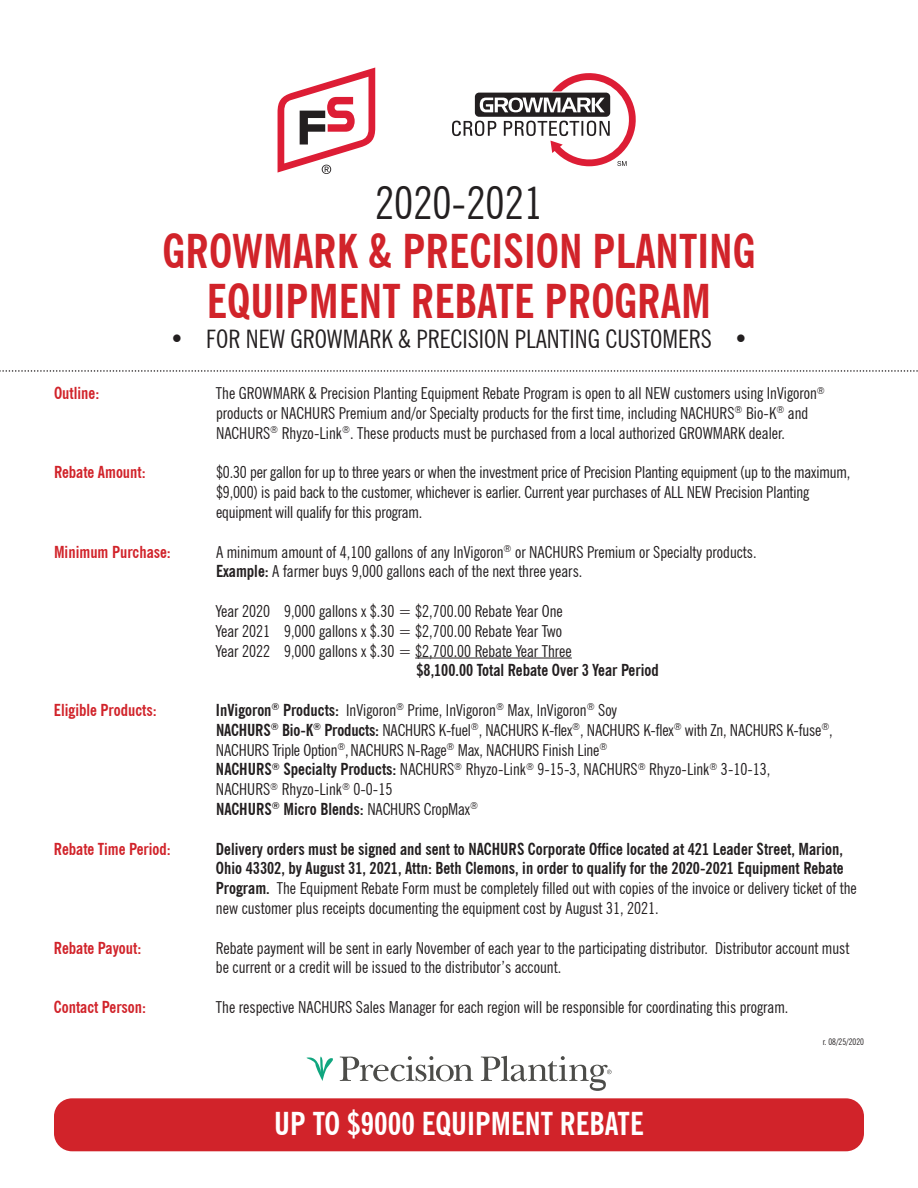
<style>
.page{position:relative;width:918px;height:1188px;background:#fff}
.page>*{position:absolute;margin:0;border:0;box-sizing:border-box;transform-origin:0 0}
.t1{font:700 condensed 46.5px/49.5px "News Gothic BT";color:#d1232a;text-align:center}
.t2{font:condensed 45px "News Gothic BT";color:#231f20}
.t3{font:700 condensed 31.5px "News Gothic BT";color:#fff}
.t4{font:condensed 25.5px "News Gothic BT";color:#231f20}
.t5{font:condensed 16.5px/19.8px "News Gothic BT";color:#231f20}
.t6{font:700 condensed 16.5px/19.8px "News Gothic BT";color:#231f20}
.t7{font:700 condensed 16.5px "News Gothic BT";color:#d1232a}
.t8{font:condensed 9px "News Gothic BT";color:#231f20}
.s1{font-weight:700}
.s2{font-weight:400}
</style>
<div class="page">
<hr style="left:415px;top:658px;width:157px;height:1px;background:#231f20">
<div style="left:54px;top:1098px;width:810px;height:53px;background:#d1232a;border-radius:18px"></div>
<svg style="left:0;top:370px;width:918px;height:2px"></svg>
<svg style="left:306px;top:1056px;width:167px;height:25px"></svg>
<svg style="left:481px;top:1056px;width:131px;height:35px"></svg>
<svg style="left:277px;top:67px;width:99px;height:107px"></svg>
<svg style="left:452px;top:73px;width:184px;height:93px"></svg>
<h2 class="t2" style="left:375px;top:175px;width:169px">2020-2021</h2>
<h1 class="t1" style="left:163px;top:226px;width:594px">GROWMARK &amp; PRECISION PLANTING<br>EQUIPMENT REBATE PROGRAM</h1>
<h3 class="t4" style="left:170px;top:324px;width:580px">• FOR NEW GROWMARK &amp; PRECISION PLANTING CUSTOMERS •</h3>
<p class="t7" style="left:54px;top:383px;width:47px">Outline:</p>
<p class="t5" style="left:216px;top:383px;width:610px">The GROWMARK &amp; Precision Planting Equipment Rebate Program is open to all NEW customers using InVigoron<sup>® </sup>products or NACHURS Premium and/or Specialty products for the first time, including NACHURS<sup>®</sup> Bio-K<sup>®</sup> and<br>NACHURS<sup>®</sup> Rhyzo-Link<sup>®</sup>. These products must be purchased from a local authorized GROWMARK dealer.</p>
<p class="t7" style="left:54px;top:462px;width:93px">Rebate Amount:</p>
<p class="t5" style="left:216px;top:462px;width:636px">$0.30 per gallon for up to three years or when the investment price of Precision Planting equipment (up to the maximum, $9,000) is paid back to the customer, whichever is earlier. Current year purchases of ALL NEW Precision Planting equipment will qualify for this program.</p>
<p class="t7" style="left:54px;top:542px;width:118px">Minimum Purchase:</p>
<p class="t5" style="left:216px;top:542px;width:542px">A minimum amount of 4,100 gallons of any InVigoron<sup>®</sup> or NACHURS Premium or Specialty products.<br><span class="s1">Example:</span> A farmer buys 9,000 gallons each of the next three years.</p>
<p class="t5" style="left:216px;top:601px;width:357px">Year 2020 9,000 gallons x $.30 = $2,700.00 Rebate Year One<br>Year 2021 9,000 gallons x $.30 = $2,700.00 Rebate Year Two<br>Year 2022 9,000 gallons x $.30 = $2,700.00 Rebate Year Three</p>
<p class="t6" style="left:416px;top:660px;width:244px">$8,100.00 Total Rebate Over 3 Year Period</p>
<p class="t7" style="left:54px;top:700px;width:104px">Eligible Products:</p>
<p class="t5" style="left:216px;top:700px;width:618px"><span class="s1">InVigoron</span><sup>®</sup> <span class="s1">Products:</span> InVigoron<sup>®</sup> Prime, InVigoron<sup>®</sup> Max, InVigoron<sup>®</sup> Soy<br><span class="s1">NACHURS</span><sup>®</sup> <span class="s1">Bio-K</span><sup>®</sup> <span class="s1">Products:</span> NACHURS K-fuel<sup>®</sup>, NACHURS K-flex<sup>®</sup>, NACHURS K-flex<sup>®</sup> with Zn, NACHURS K-fuse<sup>®</sup>, NACHURS Triple Option<sup>®</sup>,NACHURS N-Rage<sup>®</sup> Max, NACHURS Finish Line<sup>®<br></sup><span class="s1">NACHURS</span><sup>®</sup> <span class="s1">Specialty Products:</span> NACHURS<sup>®</sup> Rhyzo-Link<sup>®</sup> 9-15-3, NACHURS<sup>®</sup> Rhyzo-Link<sup>®</sup> 3-10-13, NACHURS<sup>®</sup> Rhyzo-Link<sup>®</sup> 0-0-15<br><span class="s1">NACHURS</span><sup>®</sup> <span class="s1">Micro Blends:</span> NACHURS CropMax<sup>®</sup></p>
<p class="t7" style="left:54px;top:839px;width:118px">Rebate Time Period:</p>
<p class="t6" style="left:216px;top:839px;width:642px">Delivery orders must be signed and sent to NACHURS Corporate Office located at 421 Leader Street, Marion, Ohio 43302, by August 31, 2021, Attn: Beth Clemons, in order to qualify for the 2020-2021 Equipment Rebate Program. <span class="s2">The Equipment Rebate Form must be completely filled out with copies of the invoice or delivery ticket of the new customer plus receipts documenting the equipment cost by August 31, 2021.</span></p>
<p class="t7" style="left:54px;top:938px;width:89px">Rebate Payout:</p>
<p class="t5" style="left:216px;top:938px;width:635px">Rebate payment will be sent in early November of each year to the participating distributor. Distributor account must be current or a credit will be issued to the distributor’s account.</p>
<p class="t7" style="left:54px;top:997px;width:94px">Contact Person:</p>
<p class="t5" style="left:216px;top:997px;width:574px">The respective NACHURS Sales Manager for each region will be responsible for coordinating this program.</p>
<p class="t8" style="left:823px;top:1037px;width:43px">r. 08/25/2020</p>
<h3 class="t3" style="left:274px;top:1105px;width:371px">UP TO $9000 EQUIPMENT REBATE</h3>
</div>
